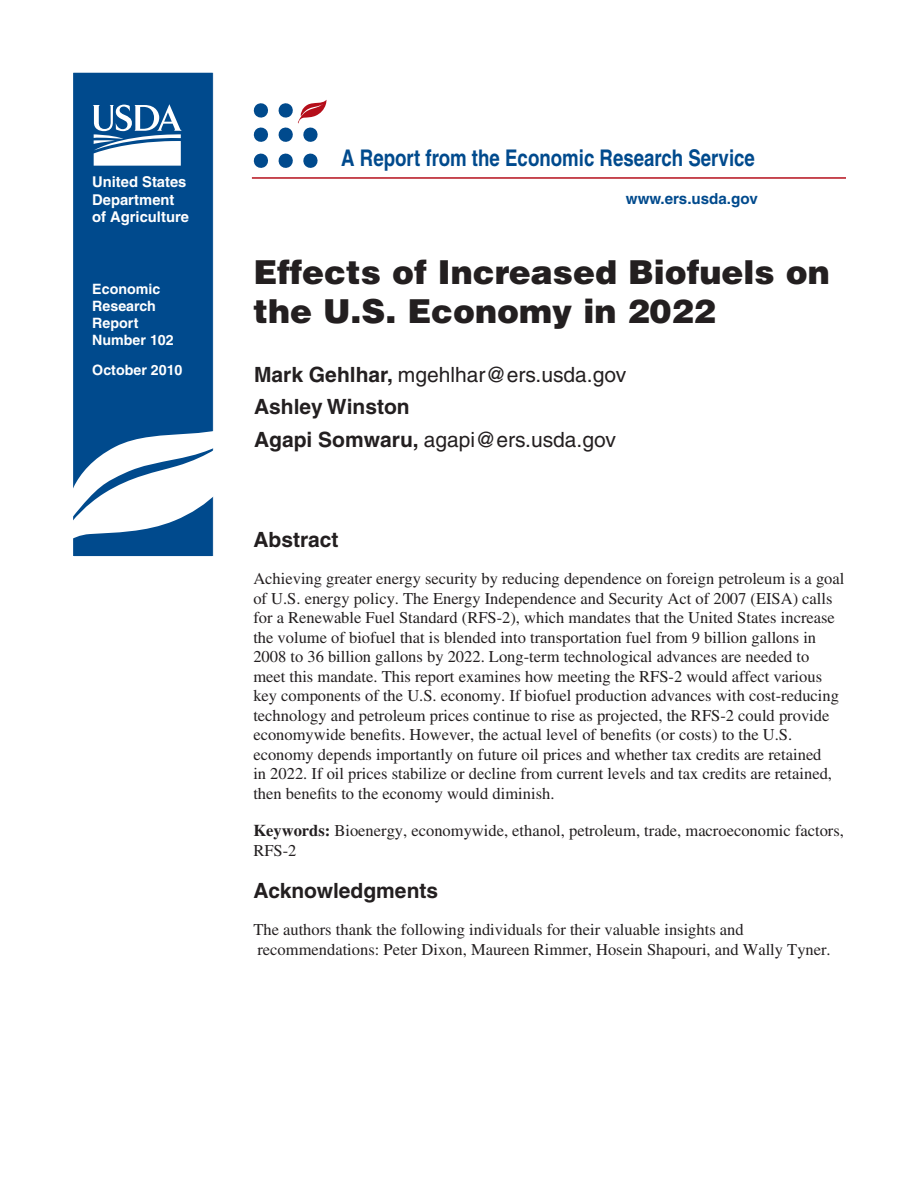
<style>
.page{position:relative;width:918px;height:1188px;background:#fff}
.page>*{position:absolute;margin:0;border:0;box-sizing:border-box;transform-origin:0 0}
.t1{font:900 33px/39.6px "Helvetica";color:#231f20}
.t2{font:700 condensed 22.95px "Helvetica";color:#004a8d}
.t3{font:21px/32.4px "Helvetica";color:#231f20}
.t4{font:700 21px "Helvetica";color:#231f20}
.t5{font:16.5px/19.5px "Times";color:#231f20}
.t6{font:700 15.3px "Helvetica";color:#004a8d}
.t7{font:700 14.85px/17.9px "Helvetica";color:#fff}
.t8{font:700 14.25px/17.1px "Helvetica";color:#fff}
.s1{font-weight:700}
</style>
<div class="page">
<div style="left:73px;top:72px;width:140px;height:484px;background:#004a8d"></div>
<div style="left:72px;top:72px;width:142px;height:484px;border:1px solid #fff"></div>
<svg style="left:72px;top:412px;width:142px;height:144px"></svg>
<hr style="left:252px;top:177px;width:594px;height:2px;background:#b50e1a">
<svg style="left:93px;top:104px;width:89px;height:62px"></svg>
<svg style="left:303px;top:153px;width:15px;height:15px"></svg>
<svg style="left:278px;top:100px;width:49px;height:42px"></svg>
<svg style="left:278px;top:153px;width:15px;height:15px"></svg>
<svg style="left:253px;top:103px;width:15px;height:15px"></svg>
<svg style="left:253px;top:127px;width:15px;height:15px"></svg>
<svg style="left:253px;top:153px;width:15px;height:15px"></svg>
<p class="t7" style="left:92px;top:172px;width:98px">United States<br>Department of Agriculture</p>
<p class="t8" style="left:92px;top:280px;width:83px">Economic<br>Research<br>Report<br>Number 102</p>
<p class="t8" style="left:92px;top:362px;width:92px">October 2010</p>
<h2 class="t2" style="left:341px;top:144px;width:415px">A Report from the Economic Research Service</h2>
<p class="t6" style="left:626px;top:189px;width:133px">www.ers.usda.gov</p>
<h1 class="t1" style="left:253px;top:251px;width:578px">Effects of Increased Biofuels on the U.S. Economy in 2022</h1>
<p class="t3" style="left:254px;top:358px;width:374px"><span class="s1">Mark Gehlhar,</span> mgehlhar@ers.usda.gov<br><span class="s1">Ashley Winston<br>Agapi Somwaru,</span> agapi@ers.usda.gov</p>
<p class="t4" style="left:253px;top:527px;width:87px">Abstract</p>
<p class="t5" style="left:253px;top:569px;width:593px">Achieving greater energy security by reducing dependence on foreign petroleum is a goal of U.S. energy policy. The Energy Independence and Security Act of 2007 (EISA) calls for a Renewable Fuel Standard (RFS-2), which mandates that the United States increase the volume of biofuel that is blended into transportation fuel from 9 billion gallons in 2008 to 36 billion gallons by 2022. Long-term technological advances are needed to meet this mandate. This report examines how meeting the RFS-2 would affect various key components of the U.S. economy. If biofuel production advances with cost-reducing technology and petroleum prices continue to rise as projected, the RFS-2 could provide economywide benefits. However, the actual level of benefits (or costs) to the U.S. economy depends importantly on future oil prices and whether tax credits are retained<br>in 2022. If oil prices stabilize or decline from current levels and tax credits are retained, then benefits to the economy would diminish.</p>
<p class="t5" style="left:253px;top:821px;width:592px"><span class="s1">Keywords:</span> Bioenergy, economywide, ethanol, petroleum, trade, macroeconomic factors,<br>RFS-2</p>
<p class="t4" style="left:253px;top:878px;width:186px">Acknowledgments</p>
<p class="t5" style="left:253px;top:920px;width:579px">The authors thank the following individuals for their valuable insights and recommendations: Peter Dixon, Maureen Rimmer, Hosein Shapouri, and Wally Tyner.</p>
</div>
